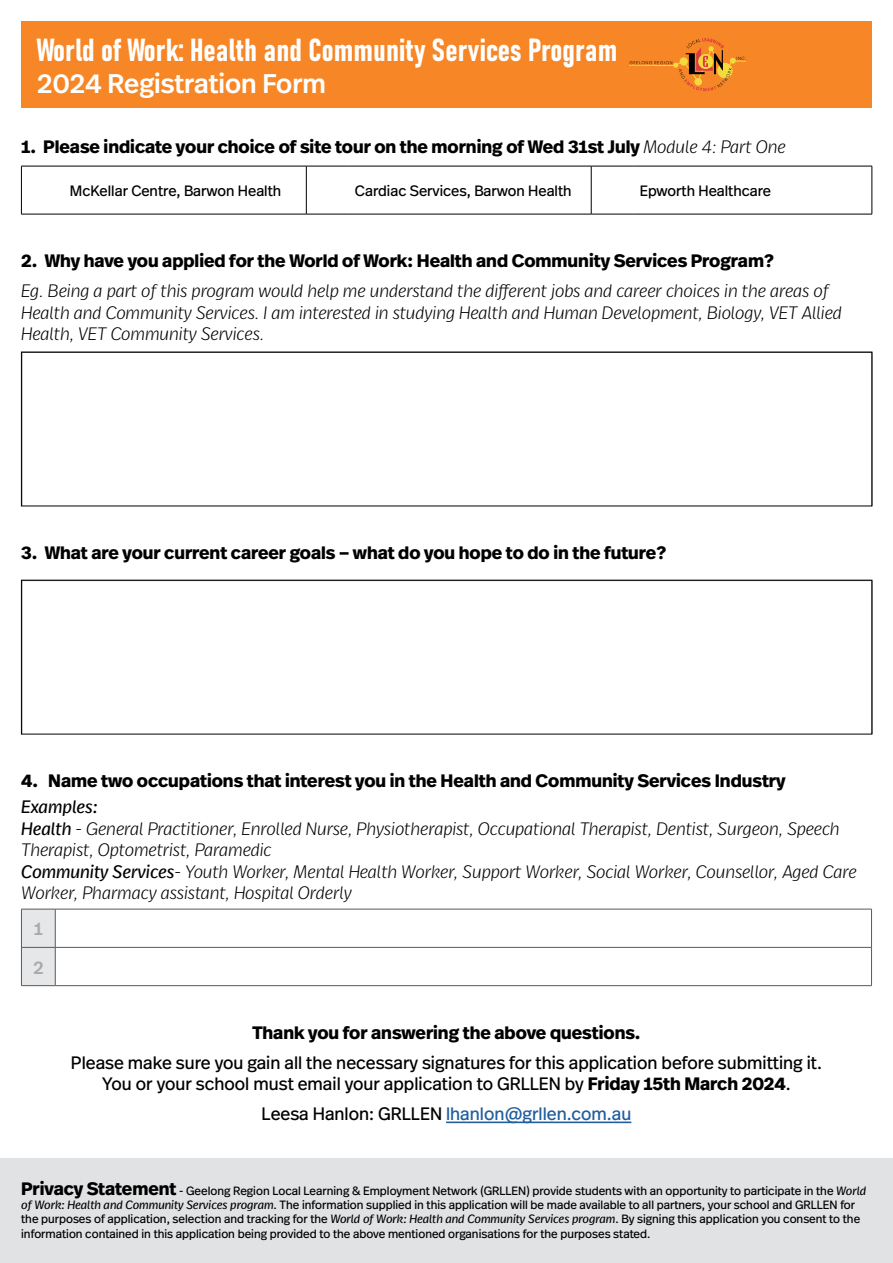
<style>
.page{position:relative;width:893px;height:1263px;background:#fff}
.page>*{position:absolute;margin:0;border:0;box-sizing:border-box;transform-origin:0 0}
.t1{font:31.5px "Bahnschrift";color:#fff}
.t2{font:500 27px "Real Head Pro";color:#fff}
.t3{font:italic 300 18px/21.6px "Real Head Pro";color:#000}
.t4{font:700 18px "Real Head Pro";color:#000}
.t5{font:18px/21.6px "Real Head Pro";color:#000;text-align:center}
.t6{font:18px "Real Head Pro";color:#215e9e}
.t7{font:500 18px/38.2px "Real Head Pro";color:#a7a9ac}
.t8{font:15px "Real Head Pro";color:#000}
.t9{font:12px/14.4px "Real Head Pro";color:#000}
.s1{font-weight:300;font-style:italic}
.s2{font-weight:400}
.s3{font-weight:700}
.s4{color:#000}
.s5{font-weight:700;font-size:18px}
.s6{font-style:italic}
</style>
<div class="page">
<div style="left:0;top:1159px;width:893px;height:104px;background:#e1e2e3"></div>
<hr style="left:446px;top:1121px;width:185px;height:2px;background:#215e9e">
<hr style="left:872px;top:353px;width:1px;height:153px;background:#58595b">
<div style="left:21px;top:352px;width:851px;height:154px;border:1px solid #000"></div>
<hr style="left:872px;top:581px;width:1px;height:153px;background:#58595b">
<div style="left:21px;top:580px;width:851px;height:154px;border:1px solid #000"></div>
<div style="left:22px;top:910px;width:33px;height:75px;background:#e6e7e8"></div>
<svg style="left:56px;top:946px;width:815px;height:1px"></svg>
<hr style="left:21px;top:909px;width:34px;height:1px;background:#58595b">
<hr style="left:21px;top:909px;width:1px;height:38px;background:#58595b">
<hr style="left:55px;top:909px;width:817px;height:1px;background:#58595b">
<hr style="left:55px;top:909px;width:1px;height:38px;background:#58595b">
<hr style="left:871px;top:909px;width:1px;height:38px;background:#58595b">
<hr style="left:21px;top:947px;width:34px;height:1px;background:#58595b">
<hr style="left:21px;top:947px;width:1px;height:38px;background:#58595b">
<hr style="left:55px;top:947px;width:817px;height:1px;background:#58595b">
<hr style="left:55px;top:947px;width:1px;height:38px;background:#58595b">
<hr style="left:871px;top:947px;width:1px;height:38px;background:#58595b">
<hr style="left:21px;top:985px;width:34px;height:1px;background:#58595b">
<hr style="left:55px;top:985px;width:817px;height:1px;background:#58595b">
<hr style="left:21px;top:166px;width:43px;height:1px;background:#000">
<hr style="left:21px;top:166px;width:1px;height:48px;background:#000">
<hr style="left:64px;top:166px;width:242px;height:1px;background:#000">
<hr style="left:306px;top:166px;width:43px;height:1px;background:#000">
<hr style="left:306px;top:166px;width:1px;height:48px;background:#000">
<hr style="left:349px;top:166px;width:242px;height:1px;background:#000">
<hr style="left:591px;top:166px;width:43px;height:1px;background:#000">
<hr style="left:591px;top:166px;width:1px;height:48px;background:#000">
<hr style="left:634px;top:166px;width:238px;height:1px;background:#000">
<hr style="left:872px;top:166px;width:1px;height:48px;background:#000">
<hr style="left:21px;top:214px;width:43px;height:1px;background:#000">
<hr style="left:64px;top:214px;width:242px;height:1px;background:#000">
<hr style="left:306px;top:214px;width:43px;height:1px;background:#000">
<hr style="left:349px;top:214px;width:242px;height:1px;background:#000">
<hr style="left:591px;top:214px;width:43px;height:1px;background:#000">
<hr style="left:634px;top:214px;width:238px;height:1px;background:#000">
<div style="left:21px;top:21px;width:851px;height:87px;background:#f68626"></div>
<hr style="left:629px;top:65px;width:45px;height:1px;background:#f4da3c">
<svg style="left:630px;top:38px;width:117px;height:53px"></svg>
<h1 class="t1" style="left:37px;top:26px;width:582px">World of Work: Health and Community Services Program</h1>
<h2 class="t2" style="left:37px;top:65px;width:290px">2024 Registration Form</h2>
<h3 class="t4" style="left:21px;top:134px;width:766px">1. Please indicate your choice of site tour on the morning of Wed 31st July <span class="s1">Module 4: Part One</span></h3>
<p class="t8" style="left:70px;top:180px;width:213px">McKellar Centre, Barwon Health</p>
<p class="t8" style="left:355px;top:180px;width:218px">Cardiac Services, Barwon Health</p>
<p class="t8" style="left:640px;top:180px;width:133px">Epworth Healthcare</p>
<h3 class="t4" style="left:21px;top:248px;width:754px">2. Why have you applied for the World of Work: Health and Community Services Program?</h3>
<p class="t3" style="left:21px;top:279px;width:822px">Eg. Being a part of this program would help me understand the different jobs and career choices in the areas of<br>Health and Community Services. I am interested in studying Health and Human Development, Biology, VET Allied<br>Health, VET Community Services.</p>
<h3 class="t4" style="left:21px;top:539px;width:646px">3. What are your current career goals – what do you hope to do in the future?</h3>
<h3 class="t4" style="left:21px;top:767px;width:766px">4. Name two occupations that interest you in the Health and Community Services Industry</h3>
<p class="t3" style="left:21px;top:795px;width:837px"><span class="s2">Examples:<br>Health</span> - General Practitioner, Enrolled Nurse, Physiotherapist, Occupational Therapist, Dentist, Surgeon, Speech Therapist, Optometrist, Paramedic<br><span class="s2">Community Services</span>- Youth Worker, Mental Health Worker, Support Worker, Social Worker, Counsellor, Aged Care Worker, Pharmacy assistant, Hospital Orderly</p>
<h3 class="t7" style="left:33px;top:909px;width:12px">1<br>2</h3>
<h3 class="t4" style="left:252px;top:1019px;width:390px">Thank you for answering the above questions.</h3>
<h3 class="t5" style="left:71px;top:1051px;width:753px">Please make sure you gain all the necessary signatures for this application before submitting it.<br>You or your school must email your application to GRLLEN by <span class="s3">Friday 15th March 2024</span>.</h3>
<h3 class="t6" style="left:262px;top:1102px;width:371px"><span class="s4">Leesa Hanlon: GRLLEN</span> lhanlon@grllen.com.au</h3>
<p class="t9" style="left:21px;top:1183px;width:846px"><span class="s5">Privacy Statement</span> - Geelong Region Local Learning &amp; Employment Network (GRLLEN) provide students with an opportunity to participate in the <span class="s6">World of Work: Health and Community Services program</span>. The information supplied in this application will be made available to all partners, your school and GRLLEN for the purposes of application, selection and tracking for the <span class="s6">World of Work: Health and Community Services program</span>. By signing this application you consent to the information contained in this application being provided to the above mentioned organisations for the purposes stated.</p>
</div>
